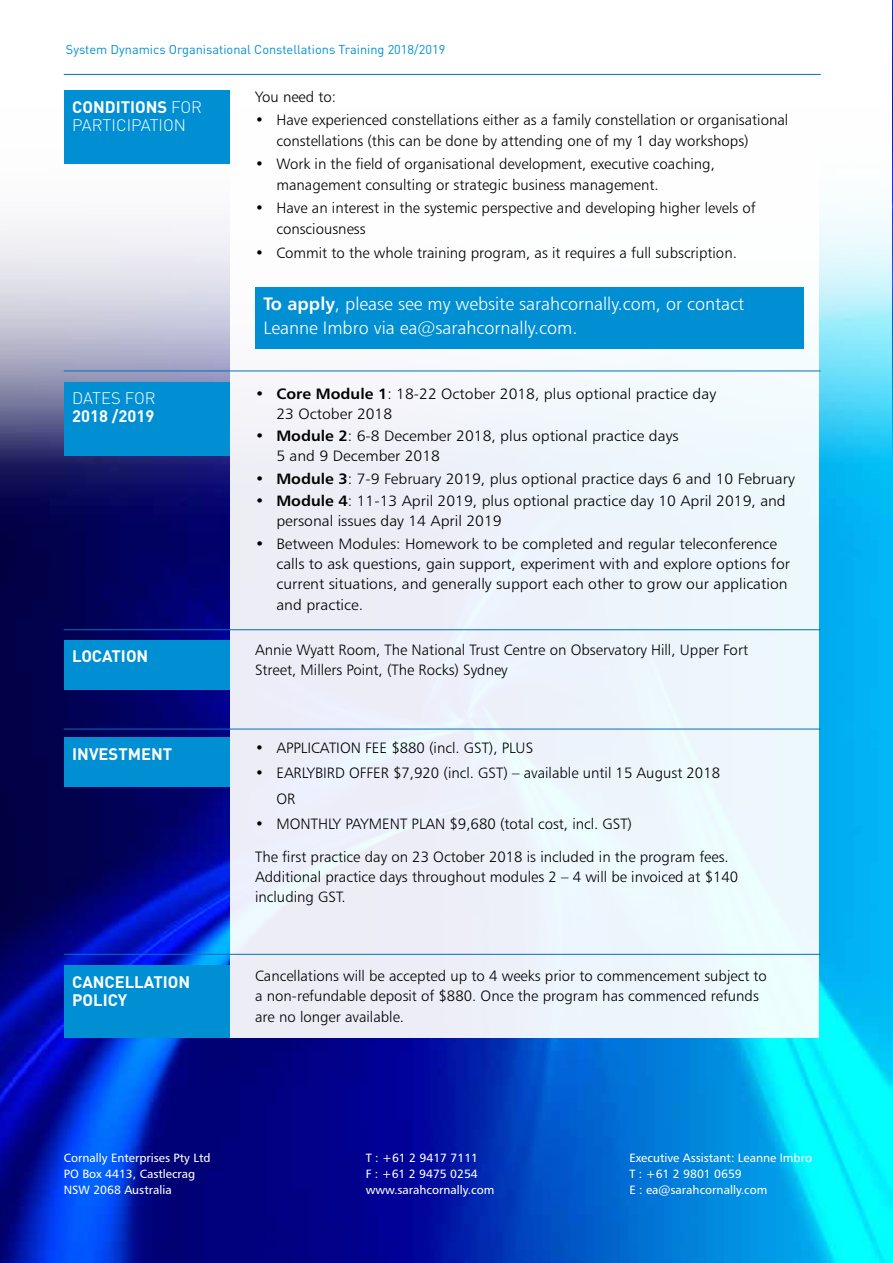
<style>
.page{position:relative;width:893px;height:1263px;background:#fff}
.page>*{position:absolute;margin:0;border:0;box-sizing:border-box;transform-origin:0 0}
.t1{font:18px/24px "Humanist 777 BT Light B";color:#fff}
.t2{font:700 16.5px/18px "DIN";color:#fff}
.t3{font:300 16.5px/18px "DIN";color:#fff}
.t4{font:15px/20.2px "Humanist 777 BT Light B";color:#000}
.t5{font:15px/20.2px "Humanist 777 BT Light B";color:#000;scale:1.05 1}
.t6{font:12.75px "DIN";color:#008fd3}
.t7{font:12px/15.8px "Humanist 777 BT Roman B";color:#fff}
.s1{font-weight:700}
.s2{font-family:"Humanist 777 BT Bold B"}
</style>
<div class="page">
<img style="left:892px;top:0;width:1px;height:83px">
<img style="left:0;top:83px;width:893px;height:1180px">
<div style="left:230px;top:89px;width:589px;height:948px;background:linear-gradient(to right,#f2f1f9,#f1fbfe)"></div>
<div style="left:255px;top:287px;width:549px;height:62px;background:#008fd3"></div>
<div style="left:64px;top:91px;width:166px;height:73px;background:#008fd3"></div>
<div style="left:64px;top:383px;width:166px;height:73px;background:#008fd3"></div>
<div style="left:64px;top:640px;width:166px;height:49px;background:#008fd3"></div>
<div style="left:64px;top:738px;width:166px;height:49px;background:#008fd3"></div>
<div style="left:64px;top:965px;width:166px;height:72px;background:#008fd3"></div>
<hr style="left:64px;top:74px;width:757px;height:1px;background:#006ec4">
<hr style="left:64px;top:371px;width:757px;height:1px;background:#006ec4">
<hr style="left:64px;top:629px;width:757px;height:1px;background:#006ec4">
<hr style="left:64px;top:729px;width:757px;height:1px;background:#006ec4">
<hr style="left:64px;top:954px;width:757px;height:1px;background:#006ec4">
<p class="t6" style="left:66px;top:41px;width:381px">System Dynamics Organisational Constellations Training 2018/2019</p>
<p class="t3" style="left:72px;top:98px;width:131px"><span class="s1">CONDITIONS</span> FOR<br>PARTICIPATION</p>
<p class="t3" style="left:72px;top:389px;width:85px">DATES FOR</p>
<p class="t2" style="left:72px;top:407px;width:84px">2018 /2019</p>
<p class="t2" style="left:72px;top:646px;width:78px">LOCATION</p>
<p class="t2" style="left:72px;top:744px;width:102px">INVESTMENT</p>
<p class="t2" style="left:72px;top:972px;width:119px">CANCELLATION<br>POLICY</p>
<p class="t4" style="left:255px;top:86px;width:83px">You need to:</p>
<p class="t4" style="left:276px;top:109px;width:513px;line-height:21px;text-indent:-21px">• Have experienced constellations either as a family constellation or organisational constellations (this can be done by attending one of my 1 day workshops)</p>
<p class="t4" style="left:276px;top:153px;width:440px;line-height:21px;text-indent:-21px">• Work in the field of organisational development, executive coaching, management consulting or strategic business management.</p>
<p class="t4" style="left:276px;top:197px;width:481px;line-height:21px;text-indent:-21px">• Have an interest in the systemic perspective and developing higher levels of consciousness</p>
<p class="t4" style="left:255px;top:242px;width:483px">• Commit to the whole training program, as it requires a full subscription.</p>
<p class="t1" style="left:264px;top:291px;width:482px"><span class="s2">To apply</span>, please see my website sarahcornally.com, or contact<br>Leanne Imbro via ea@sarahcornally.com.</p>
<p class="t5" style="left:276px;top:383px;width:420px;text-indent:-21px"><span class="s2">• Core Module 1</span>: 18-22 October 2018, plus optional practice day<br>23 October 2018</p>
<p class="t5" style="left:276px;top:426px;width:385px;text-indent:-21px"><span class="s2">• Module 2</span>: 6-8 December 2018, plus optional practice days<br>5 and 9 December 2018</p>
<p class="t5" style="left:255px;top:468px;width:515px"><span class="s2">• Module 3</span>: 7-9 February 2019, plus optional practice days 6 and 10 February</p>
<p class="t5" style="left:276px;top:491px;width:487px;text-indent:-21px"><span class="s2">• Module 4</span>: 11-13 April 2019, plus optional practice day 10 April 2019, and personal issues day 14 April 2019</p>
<p class="t5" style="left:276px;top:533px;width:491px;text-indent:-21px">• Between Modules: Homework to be completed and regular teleconference calls to ask questions, gain support, experiment with and explore options for current situations, and generally support each other to grow our application and practice.</p>
<p class="t4" style="left:255px;top:640px;width:494px">Annie Wyatt Room, The National Trust Centre on Observatory Hill, Upper Fort<br>Street, Millers Point, (The Rocks) Sydney</p>
<p class="t4" style="left:255px;top:737px;width:279px">• APPLICATION FEE $880 (incl. GST), PLUS</p>
<p class="t4" style="left:276px;top:760px;width:445px;line-height:25.2px;text-indent:-21px">• EARLYBIRD OFFER $7,920 (incl. GST) – available until 15 August 2018<br>OR</p>
<p class="t4" style="left:255px;top:813px;width:378px">• MONTHLY PAYMENT PLAN $9,680 (total cost, incl. GST)</p>
<p class="t4" style="left:255px;top:846px;width:485px">The first practice day on 23 October 2018 is included in the program fees.<br>Additional practice days throughout modules 2 – 4 will be invoiced at $140 including GST.</p>
<p class="t4" style="left:255px;top:965px;width:513px">Cancellations will be accepted up to 4 weeks prior to commencement subject to a non-refundable deposit of $880. Once the program has commenced refunds are no longer available.</p>
<p class="t7" style="left:64px;top:1150px;width:148px">Cornally Enterprises Pty Ltd<br>PO Box 4413, Castlecrag<br>NSW 2068 Australia</p>
<p class="t7" style="left:366px;top:1150px;width:130px">T : +61 2 9417 7111<br>F : +61 2 9475 0254 www.sarahcornally.com</p>
<p class="t7" style="left:629px;top:1150px;width:184px">Executive Assistant: Leanne Imbro<br>T : +61 2 9801 0659<br>E : ea@sarahcornally.com</p>
</div>
